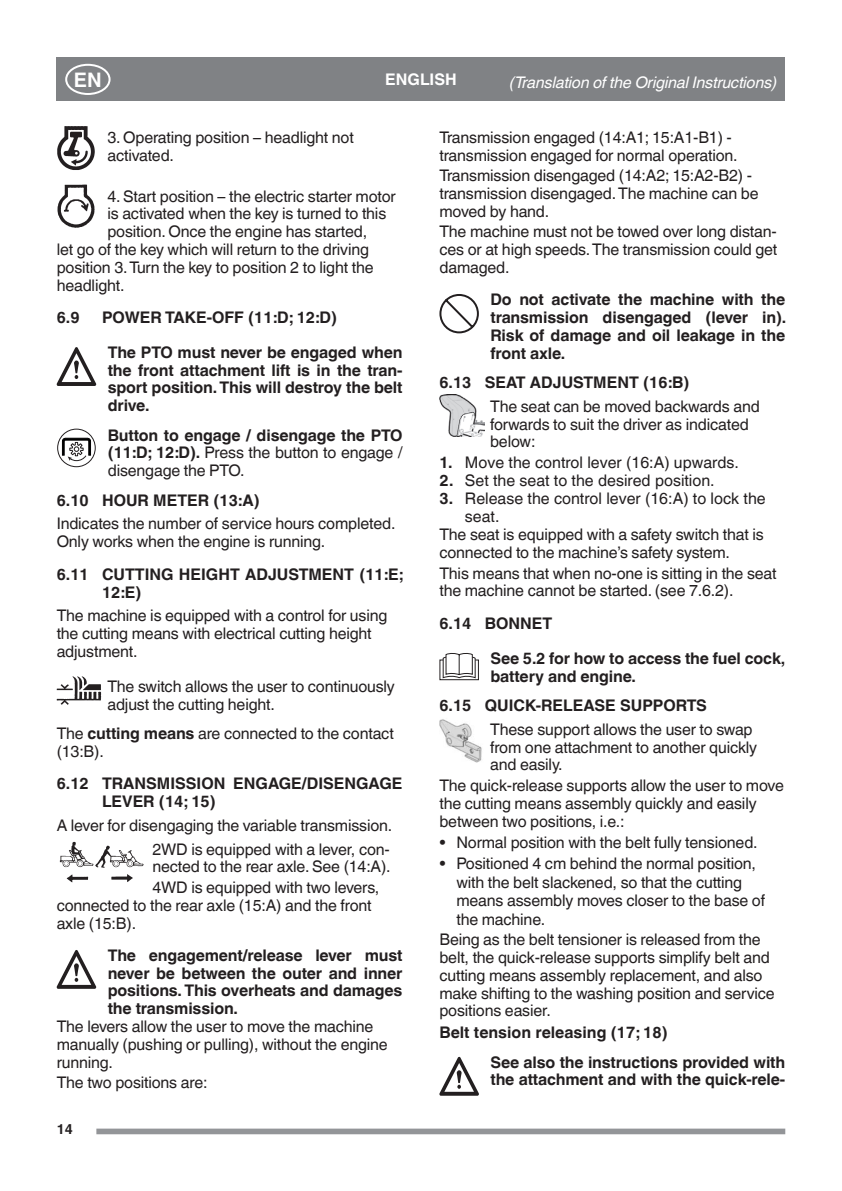
<style>
.page{position:relative;width:842px;height:1191px;background:#fff}
.page>*{position:absolute;margin:0;border:0;box-sizing:border-box;transform-origin:0 0}
.t1{font:700 20px "Helvetica World";color:#fff}
.Paragrafo_base{font:16px/17.8px "Helvetica World";letter-spacing:-.01em;color:#231f20}
.Attenzione{font:700 16px/17.8px "Helvetica World";letter-spacing:-.01em;color:#231f20;text-align:justify}
.t2{font:italic 16px "Helvetica World";letter-spacing:-.01em;color:#fff}
.testo-sinistra-bold{font:700 16px "Helvetica World";color:#231f20}
.t3{font:700 16px "Helvetica World";color:#fff}
.t4{font:700 14px "Helvetica World";color:#231f20}
.s1{font-weight:400}
.s2{font-weight:700}
</style>
<div class="page">
<div style="left:57px;top:58px;width:728px;height:43px;background:#808285"></div>
<img style="left:57px;top:126px;width:38px;height:44px">
<img style="left:57px;top:184px;width:38px;height:44px">
<svg style="left:57px;top:347px;width:39px;height:39px"></svg>
<div style="left:57px;top:429px;width:38px;height:38px;border:1px solid #231f20;border-radius:50%"></div>
<svg style="left:62px;top:438px;width:29px;height:23px"></svg>
<img style="left:57px;top:676px;width:45px;height:29px">
<img style="left:59px;top:841px;width:85px;height:42px">
<svg style="left:57px;top:950px;width:39px;height:38px"></svg>
<svg style="left:439px;top:294px;width:40px;height:39px"></svg>
<img style="left:439px;top:394px;width:45px;height:43px">
<svg style="left:439px;top:653px;width:40px;height:27px"></svg>
<img style="left:439px;top:719px;width:43px;height:43px">
<svg style="left:439px;top:1056px;width:40px;height:39px"></svg>
<div style="left:65px;top:64px;width:46px;height:31px;border:2px solid #fff;border-radius:50%"></div>
<div style="left:96px;top:1128px;width:689px;height:6px;background:#939598"></div>
<p class="t1" style="left:74px;top:68px;width:29px">EN</p>
<p class="t3" style="left:385px;top:70px;width:73px">ENGLISH</p>
<p class="t2" style="left:509px;top:73px;width:269px">(Translation of the Original Instructions)</p>
<p class="Paragrafo_base" style="left:107px;top:129px;width:248px">3. Operating position – headlight not activated.</p>
<p class="Paragrafo_base" style="left:107px;top:187px;width:290px">4. Start position – the electric starter motor</p>
<p class="Paragrafo_base" style="left:107px;top:205px;width:280px">is activated when the key is turned to this</p>
<p class="Paragrafo_base" style="left:107px;top:223px;width:261px">position. Once the engine has started,</p>
<p class="Paragrafo_base" style="left:57px;top:240px;width:314px">let go of the key which will return to the driving</p>
<p class="Paragrafo_base" style="left:57px;top:258px;width:318px">position 3. Turn the key to position 2 to light the</p>
<p class="Paragrafo_base" style="left:57px;top:276px;width:69px">headlight.</p>
<p class="Attenzione" style="left:57px;top:308px;width:24px">6.9</p>
<p class="Attenzione" style="left:102px;top:308px;width:237px">POWER TAKE-OFF (11:D; 12:D)</p>
<p class="Attenzione" style="left:108px;top:343px;width:296px">The PTO must never be engaged when the front attachment lift is in the tran&shy;sport position. This will destroy the belt drive.</p>
<p class="Attenzione" style="left:108px;top:426px;width:296px">Button to engage / disengage the PTO (11:D; 12:D). <span class="s1">Press the button to engage / disengage the PTO.</span></p>
<p class="Attenzione" style="left:57px;top:491px;width:204px">6.10 HOUR METER (13:A)</p>
<p class="Paragrafo_base" style="left:57px;top:515px;width:340px">Indicates the number of service hours completed.<br>Only works when the engine is running.</p>
<p class="Attenzione" style="left:102px;top:565px;width:303px;text-indent:-45px">6.11 CUTTING HEIGHT ADJUSTMENT (11:E;<br>12:E)</p>
<p class="Paragrafo_base" style="left:57px;top:607px;width:332px">The machine is equipped with a control for using the cutting means with electrical cutting height adjustment.</p>
<p class="Paragrafo_base" style="left:107px;top:677px;width:289px">The switch allows the user to continuously adjust the cutting height.</p>
<p class="Paragrafo_base" style="left:57px;top:724px;width:339px">The <span class="s2">cutting means</span> are connected to the contact (13:B).</p>
<p class="Attenzione" style="left:102px;top:774px;width:302px;text-indent:-45px">6.12 TRANSMISSION ENGAGE/DISENGAGE<br>LEVER (14; 15)</p>
<p class="Paragrafo_base" style="left:57px;top:816px;width:337px">A lever for disengaging the variable transmission.</p>
<p class="Paragrafo_base" style="left:152px;top:840px;width:240px">2WD is equipped with a lever, con&shy;nected to the rear axle. See (14:A).</p>
<p class="Paragrafo_base" style="left:57px;top:878px;width:324px;text-indent:96px">4WD is equipped with two levers, connected to the rear axle (15:A) and the front axle (15:B).</p>
<p class="Attenzione" style="left:108px;top:946px;width:296px">The engagement/release lever must never be between the outer and inner positions. This overheats and damages the transmission.</p>
<p class="Paragrafo_base" style="left:57px;top:1017px;width:333px">The levers allow the user to move the machine manually (pushing or pulling), without the engine running.</p>
<p class="Paragrafo_base" style="left:57px;top:1073px;width:152px">The two positions are:</p>
<p class="t4" style="left:57px;top:1121px;width:18px">14</p>
<p class="Paragrafo_base" style="left:439px;top:128px;width:300px">Transmission engaged (14:A1; 15:A1-B1) - transmission engaged for normal operation.</p>
<p class="Paragrafo_base" style="left:439px;top:167px;width:321px">Transmission disengaged (14:A2; 15:A2-B2) - transmission disengaged. The machine can be moved by hand.</p>
<p class="Paragrafo_base" style="left:439px;top:223px;width:339px;text-align:justify">The machine must not be towed over long distan&shy;ces or at high speeds. The transmission could get damaged.</p>
<p class="Attenzione" style="left:490px;top:291px;width:297px">Do not activate the machine with the transmission disengaged (lever in).<br>Risk of damage and oil leakage in the front axle.</p>
<p class="Attenzione" style="left:439px;top:374px;width:251px">6.13 SEAT ADJUSTMENT (16:B)</p>
<p class="Paragrafo_base" style="left:490px;top:397px;width:271px">The seat can be moved backwards and forwards to suit the driver as indicated below:</p>
<p class="Paragrafo_base" style="left:439px;top:454px;width:301px"><span class="s2">1.</span> Move the control lever (16:A) upwards.</p>
<p class="Paragrafo_base" style="left:439px;top:472px;width:277px"><span class="s2">2.</span> Set the seat to the desired position.</p>
<p class="Paragrafo_base" style="left:465px;top:490px;width:302px;text-indent:-26px"><span class="s2">3.</span> Release the control lever (16:A) to lock the seat.</p>
<p class="Paragrafo_base" style="left:439px;top:526px;width:326px">The seat is equipped with a safety switch that is connected to the machine’s safety system.</p>
<p class="Paragrafo_base" style="left:439px;top:564px;width:339px">This means that when no-one is sitting in the seat the machine cannot be started. (see 7.6.2).</p>
<p class="Attenzione" style="left:439px;top:614px;width:114px">6.14 BONNET</p>
<p class="Attenzione" style="left:490px;top:649px;width:296px">See 5.2 for how to access the fuel cock, battery and engine.</p>
<p class="Attenzione" style="left:439px;top:696px;width:269px">6.15 QUICK-RELEASE SUPPORTS</p>
<p class="Paragrafo_base" style="left:490px;top:720px;width:269px">These support allows the user to swap from one attachment to another quickly and easily.</p>
<p class="Paragrafo_base" style="left:439px;top:776px;width:346px">The quick-release supports allow the user to move the cutting means assembly quickly and easily between two positions, i.e.:</p>
<p class="Paragrafo_base" style="left:439px;top:833px;width:320px">• Normal position with the belt fully tensioned.</p>
<p class="Paragrafo_base" style="left:456px;top:854px;width:310px;line-height:18.4px;text-indent:-17px">• Positioned 4 cm behind the normal position, with the belt slackened, so that the cutting means assembly moves closer to the base of the machine.</p>
<p class="Paragrafo_base" style="left:439px;top:930px;width:337px">Being as the belt tensioner is released from the belt, the quick-release supports simplify belt and cutting means assembly replacement, and also make shifting to the washing position and service positions easier.</p>
<p class="testo-sinistra-bold" style="left:439px;top:1023px;width:230px">Belt tension releasing (17; 18)</p>
<p class="Attenzione" style="left:490px;top:1053px;width:296px">See also the instructions provided with the attachment and with the quick-rele-</p>
</div>
